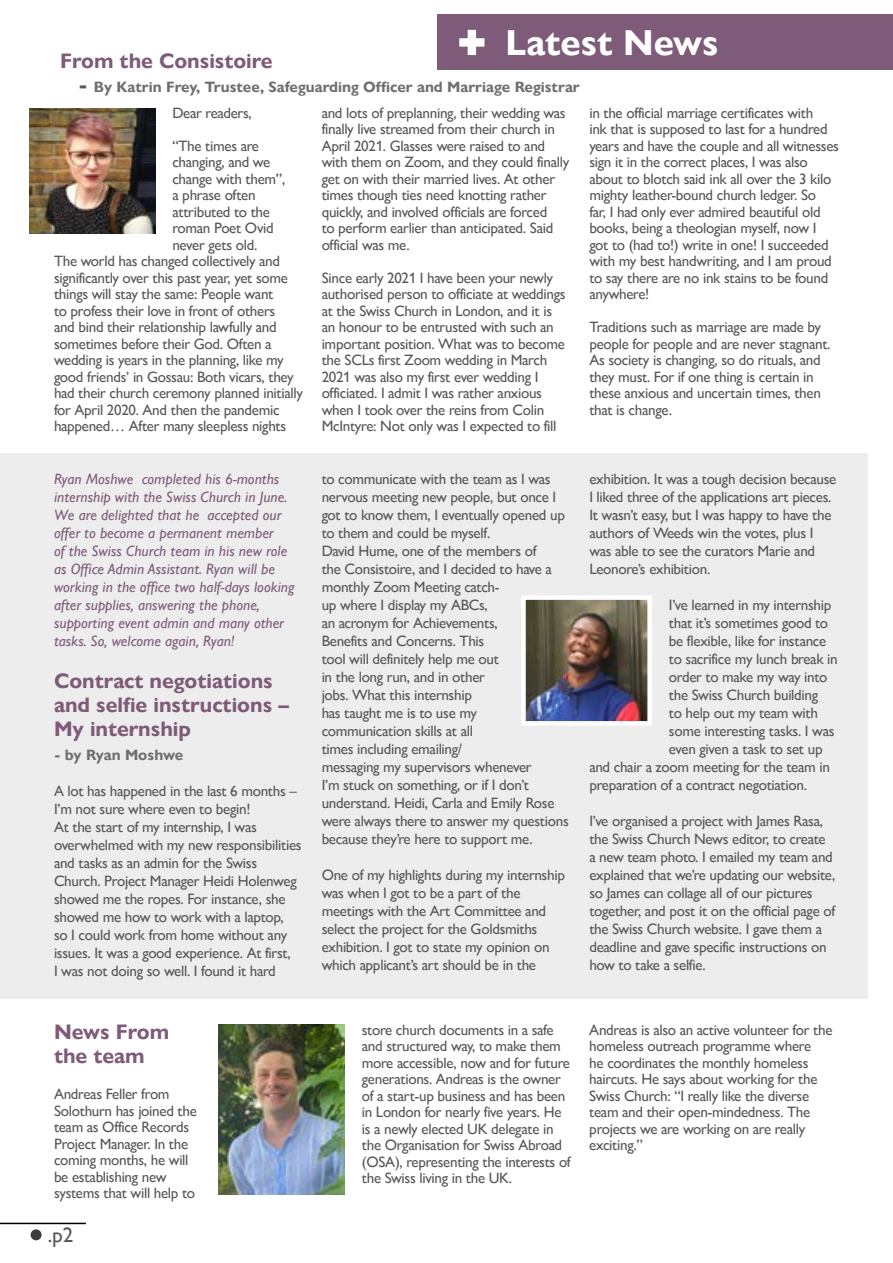
<style>
.page{position:relative;width:893px;height:1263px;background:#fff}
.page>*{position:absolute;margin:0;border:0;box-sizing:border-box;transform-origin:0 0}
.t1{font:700 36px "Gill Sans Nova";color:#fff}
.t2{font:700 21px/24px "Gill Sans Nova";color:#7e5b78}
.t3{font:21px "Gill Sans Nova";color:#575756}
.t4{font:15px/16.5px "Gill Sans Nova";letter-spacing:-.02em;color:#575756}
.t5{font:italic 15px/18px "Gill Sans Nova";color:#7e5b78}
.t6{font:700 15px "Gill Sans Nova";color:#706f6f}
.s1{font-size:21px;color:#575756}
</style>
<div class="page">
<div style="left:0;top:453px;width:867px;height:545px;background:#ededed"></div>
<div style="left:31px;top:1229px;width:11px;height:11px;background:#3c3c3b;border-radius:50%"></div>
<hr style="left:0;top:1223px;width:86px;height:1px;background:#000">
<div style="left:438px;top:15px;width:455px;height:55px;background:#7e5b78"></div>
<svg style="left:459px;top:30px;width:25px;height:25px"></svg>
<img style="left:29px;top:108px;width:126px;height:126px">
<img style="left:526px;top:600px;width:121px;height:120px">
<div style="left:521px;top:595px;width:131px;height:130px;border:4px solid #fff"></div>
<img style="left:219px;top:1024px;width:126px;height:171px">
<h1 class="t1" style="left:505px;top:21px;width:215px">Latest News</h1>
<h2 class="t2" style="left:60px;top:49px;width:214px">From the Consistoire</h2>
<p class="t6" style="left:78px;top:78px;width:503px"><span class="s1">-</span> By Katrin Frey, Trustee, Safeguarding Officer and Marriage Registrar</p>
<p class="t4" style="left:172px;top:104px;width:81px">Dear readers,</p>
<p class="t4" style="left:172px;top:137px;width:88px">“The times are</p>
<p class="t4" style="left:172px;top:154px;width:99px">changing, and we</p>
<p class="t4" style="left:172px;top:170px;width:114px">change with them”,</p>
<p class="t4" style="left:172px;top:187px;width:85px">a phrase often</p>
<p class="t4" style="left:172px;top:203px;width:99px">attributed to the</p>
<p class="t4" style="left:172px;top:220px;width:103px">roman Poet Ovid</p>
<p class="t4" style="left:172px;top:236px;width:86px">never gets old.</p>
<p class="t4" style="left:54px;top:253px;width:228px">The world has changed collectively and</p>
<p class="t4" style="left:54px;top:269px;width:236px">significantly over this past year, yet some</p>
<p class="t4" style="left:54px;top:286px;width:221px">things will stay the same: People want</p>
<p class="t4" style="left:54px;top:302px;width:223px">to profess their love in front of others</p>
<p class="t4" style="left:54px;top:319px;width:224px">and bind their relationship lawfully and</p>
<p class="t4" style="left:54px;top:335px;width:219px">sometimes before their God. Often a</p>
<p class="t4" style="left:54px;top:352px;width:231px">wedding is years in the planning, like my</p>
<p class="t4" style="left:54px;top:368px;width:241px">good friends’ in Gossau: Both vicars, they</p>
<p class="t4" style="left:54px;top:385px;width:250px">had their church ceremony planned initially</p>
<p class="t4" style="left:54px;top:401px;width:227px">for April 2020. And then the pandemic</p>
<p class="t4" style="left:54px;top:418px;width:234px">happened… After many sleepless nights</p>
<p class="t5" style="left:54px;top:470px;width:242px">Ryan Moshwe completed his 6-months internship with the Swiss Church in June.<br>We are delighted that he accepted our offer to become a permanent member<br>of the Swiss Church team in his new role as Office Admin Assistant. Ryan will be working in the office two half-days looking after supplies, answering the phone, supporting event admin and many other tasks. So, welcome again, Ryan!</p>
<h2 class="t2" style="left:54px;top:669px;width:236px">Contract negotiations and selfie instructions –<br>My internship</h2>
<p class="t6" style="left:54px;top:746px;width:131px">- by Ryan Moshwe</p>
<p class="t4" style="left:54px;top:782px;width:249px;line-height:18px">A lot has happened in the last 6 months – I’m not sure where even to begin!<br>At the start of my internship, I was overwhelmed with my new responsibilities and tasks as an admin for the Swiss Church. Project Manager Heidi Holenweg showed me the ropes. For instance, she showed me how to work with a laptop,<br>so I could work from home without any issues. It was a good experience. At first,<br>I was not doing so well. I found it hard</p>
<h2 class="t2" style="left:54px;top:1020px;width:117px">News From the team</h2>
<p class="t4" style="left:54px;top:1086px;width:144px">Andreas Feller from<br>Solothurn has joined the team as Office Records<br>Project Manager. In the coming months, he will be establishing new systems that will help to</p>
<h2 class="t3" style="left:48px;top:1223px;width:27px">.p2</h2>
<p class="t4" style="left:322px;top:104px;width:249px">and lots of preplanning, their wedding was finally live streamed from their church in April 2021. Glasses were raised to and with them on Zoom, and they could finally get on with their married lives. At other times though ties need knotting rather quickly, and involved officials are forced<br>to perform earlier than anticipated. Said official was me.</p>
<p class="t4" style="left:322px;top:269px;width:245px">Since early 2021 I have been your newly authorised person to officiate at weddings at the Swiss Church in London, and it is an honour to be entrusted with such an important position. What was to become the SCLs first Zoom wedding in March 2021 was also my first ever wedding I officiated. I admit I was rather anxious when I took over the reins from Colin McIntyre: Not only was I expected to fill</p>
<p class="t4" style="left:322px;top:470px;width:249px;line-height:18px">to communicate with the team as I was nervous meeting new people, but once I got to know them, I eventually opened up to them and could be myself.<br>David Hume, one of the members of<br>the Consistoire, and I decided to have a monthly Zoom Meeting catch-<br>up where I display my ABCs,<br>an acronym for Achievements,<br>Benefits and Concerns. This<br>tool will definitely help me out<br>in the long run, and in other<br>jobs. What this internship<br>has taught me is to use my communication skills at all<br>times including emailing/<br>messaging my supervisors whenever<br>I’m stuck on something, or if I don’t understand. Heidi, Carla and Emily Rose were always there to answer my questions because they’re here to support me.</p>
<p class="t4" style="left:322px;top:866px;width:245px;line-height:18px">One of my highlights during my internship was when I got to be a part of the meetings with the Art Committee and select the project for the Goldsmiths exhibition. I got to state my opinion on which applicant’s art should be in the</p>
<p class="t4" style="left:589px;top:104px;width:251px">in the official marriage certificates with<br>ink that is supposed to last for a hundred years and have the couple and all witnesses sign it in the correct places, I was also about to blotch said ink all over the 3 kilo mighty leather-bound church ledger. So<br>far, I had only ever admired beautiful old books, being a theologian myself, now I got to (had to!) write in one! I succeeded with my best handwriting, and I am proud to say there are no ink stains to be found anywhere!</p>
<p class="t4" style="left:589px;top:319px;width:243px">Traditions such as marriage are made by people for people and are never stagnant.<br>As society is changing, so do rituals, and they must. For if one thing is certain in these anxious and uncertain times, then that is change.</p>
<p class="t4" style="left:589px;top:470px;width:249px;line-height:18px">exhibition. It was a tough decision because I liked three of the applications art pieces.<br>It wasn’t easy, but I was happy to have the authors of Weeds win the votes, plus I was able to see the curators Marie and Leonore’s exhibition.</p>
<p class="t4" style="left:669px;top:597px;width:164px">I’ve learned in my internship</p>
<p class="t4" style="left:669px;top:615px;width:161px">that it’s sometimes good to</p>
<p class="t4" style="left:669px;top:633px;width:159px">be flexible, like for instance</p>
<p class="t4" style="left:669px;top:651px;width:170px">to sacrifice my lunch break in</p>
<p class="t4" style="left:669px;top:669px;width:160px">order to make my way into</p>
<p class="t4" style="left:669px;top:687px;width:151px">the Swiss Church building</p>
<p class="t4" style="left:669px;top:705px;width:151px">to help out my team with</p>
<p class="t4" style="left:669px;top:723px;width:167px">some interesting tasks. I was</p>
<p class="t4" style="left:669px;top:741px;width:155px">even given a task to set up</p>
<p class="t4" style="left:589px;top:759px;width:242px">and chair a zoom meeting for the team in</p>
<p class="t4" style="left:589px;top:777px;width:219px">preparation of a contract negotiation.</p>
<p class="t4" style="left:589px;top:812px;width:247px;line-height:18px">I’ve organised a project with James Rasa, the Swiss Church News editor, to create a new team photo. I emailed my team and explained that we’re updating our website, so James can collage all of our pictures together, and post it on the official page of the Swiss Church website. I gave them a deadline and gave specific instructions on how to take a selfie.</p>
<p class="t4" style="left:362px;top:1021px;width:211px">store church documents in a safe and structured way, to make them more accessible, now and for future generations. Andreas is the owner of a start-up business and has been in London for nearly five years. He is a newly elected UK delegate in the Organisation for Swiss Abroad (OSA), representing the interests of the Swiss living in the UK.</p>
<p class="t4" style="left:589px;top:1021px;width:245px">Andreas is also an active volunteer for the homeless outreach programme where<br>he coordinates the monthly homeless haircuts. He says about working for the Swiss Church: “I really like the diverse team and their open-mindedness. The projects we are working on are really exciting.”</p>
</div>
